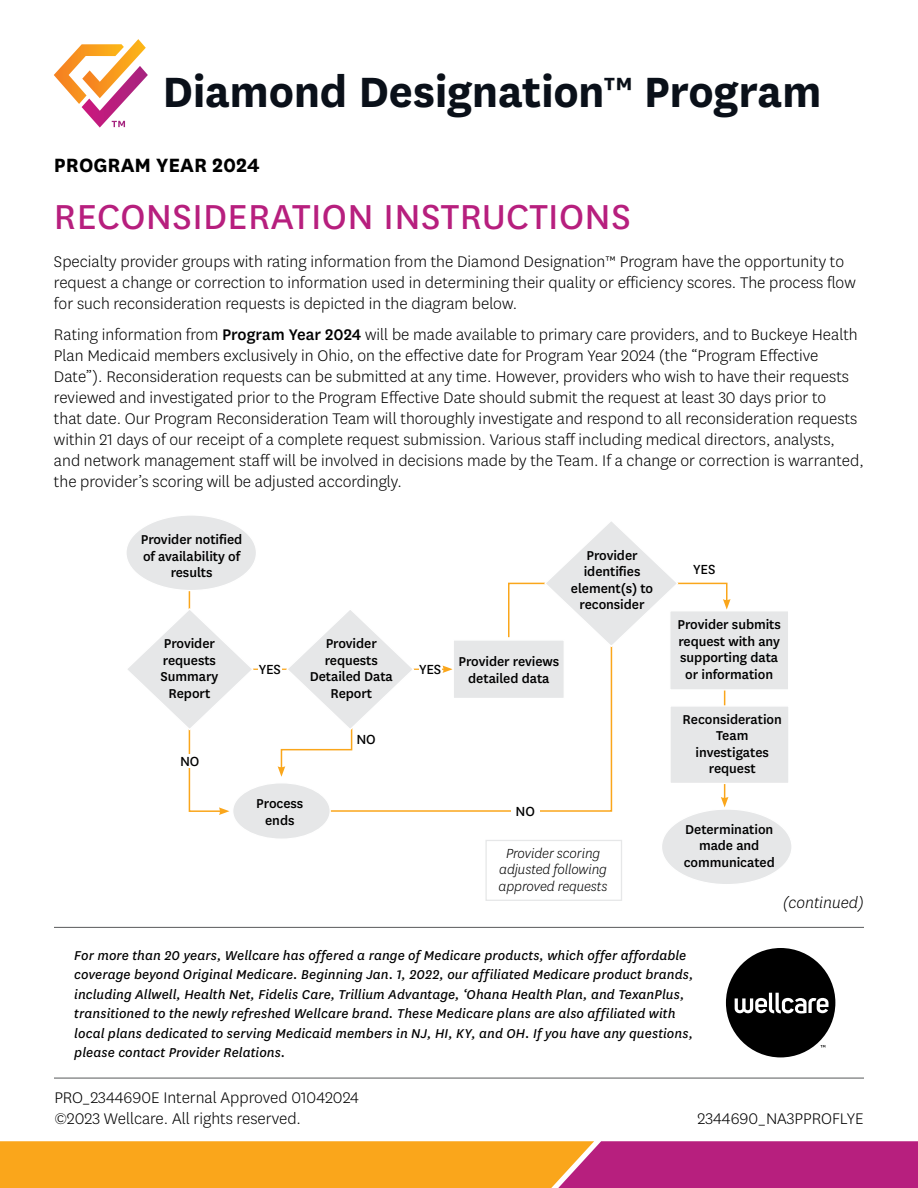
<style>
.page{position:relative;width:918px;height:1188px;background:#fff}
.page>*{position:absolute;margin:0;border:0;box-sizing:border-box;transform-origin:0 0}
.t1{font:700 49.5px "Centene Sans";letter-spacing:-.01em;color:#0a1019}
.t2{font:40.5px "Centene Sans";letter-spacing:.01em;color:#b71f7e}
.t3{font:700 22.5px "Centene Sans";color:#000}
.t4{font:300 18px/21px "Centene Sans";color:#000}
.t5{font:italic 300 18px "Centene Sans";color:#000}
.t6{font:italic 300 15.45px/16.6px "Centene Sans";letter-spacing:-.005em;color:#000;text-align:center}
.t7{font:15.45px "Centene Sans";letter-spacing:-.01em;color:#000}
.t8{font:italic 15px/19.5px "Centene Sans";letter-spacing:.005em;color:#000}
.t9{font:500 15px/16.5px "Centene Sans";letter-spacing:-.005em;color:#000;text-align:center}
.s1{font-weight:500}
</style>
<div class="page">
<svg style="left:331px;top:647px;width:282px;height:165px"></svg>
<hr style="left:239px;top:669px;width:206px;height:1px;background:#faa61b">
<svg style="left:0;top:1141px;width:918px;height:47px;background:#e17542"></svg>
<hr style="left:54px;top:927px;width:810px;height:1px;background:#58595b">
<hr style="left:54px;top:1078px;width:810px;height:1px;background:#58595b">
<div style="left:511px;top:804px;width:29px;height:12px;background:#fff"></div>
<div style="left:419px;top:663px;width:22px;height:11px;background:#fff"></div>
<div style="left:258px;top:662px;width:23px;height:12px;background:#fff"></div>
<div style="left:356px;top:732px;width:20px;height:14px;background:#fff"></div>
<svg style="left:54px;top:39px;width:94px;height:89px"></svg>
<hr style="left:724px;top:665px;width:1px;height:134px;background:#faa61b">
<svg style="left:721px;top:797px;width:7px;height:10px"></svg>
<svg style="left:508px;top:582px;width:223px;height:56px"></svg>
<svg style="left:442px;top:666px;width:11px;height:7px"></svg>
<svg style="left:278px;top:727px;width:75px;height:50px"></svg>
<svg style="left:188px;top:591px;width:41px;height:224px"></svg>
<div style="left:662px;top:809px;width:130px;height:76px;background:#e6e7e8;border-radius:50%"></div>
<div style="left:233px;top:783px;width:97px;height:56px;background:#e6e7e8;border-radius:50%"></div>
<div style="left:232px;top:782px;width:99px;height:58px;border:1px solid #fff;border-radius:50%"></div>
<div style="left:669px;top:705px;width:121px;height:79px;background:#e6e7e8;border:1px solid #fff"></div>
<div style="left:126px;top:515px;width:130px;height:76px;background:#e6e7e8;border-radius:50%"></div>
<svg style="left:126px;top:609px;width:127px;height:121px;fill:#e6e7e8"></svg>
<svg style="left:287px;top:609px;width:127px;height:121px;fill:#e6e7e8"></svg>
<svg style="left:545px;top:520px;width:133px;height:126px;fill:#e6e7e8"></svg>
<div style="left:453px;top:639px;width:112px;height:60px;background:#e6e7e8;border:1px solid #fff"></div>
<div style="left:669px;top:610px;width:120px;height:81px;background:#e6e7e8;border:1px solid #fff"></div>
<div style="left:485px;top:840px;width:137px;height:61px;border:1px solid #e6e7e8"></div>
<svg style="left:820px;top:1045px;width:5px;height:3px"></svg>
<div style="left:726px;top:948px;width:109px;height:109px;background:#000;border-radius:50%"></div>
<svg style="left:735px;top:993px;width:94px;height:21px"></svg>
<h1 class="t1" style="left:163px;top:57px;width:660px">Diamond Designation<span class="s1">™</span> Program</h1>
<p class="t3" style="left:54px;top:149px;width:208px">PROGRAM YEAR 2024</p>
<h2 class="t2" style="left:54px;top:190px;width:578px">RECONSIDERATION INSTRUCTIONS</h2>
<p class="t4" style="left:54px;top:250px;width:803px">Specialty provider groups with rating information from the Diamond Designation™ Program have the opportunity to request a change or correction to information used in determining their quality or efficiency scores. The process flow for such reconsideration requests is depicted in the diagram below.</p>
<p class="t4" style="left:54px;top:324px;width:811px">Rating information from <span class="s1">Program Year 2024</span> will be made available to primary care providers, and to Buckeye Health Plan Medicaid members exclusively in Ohio, on the effective date for Program Year 2024 (the “Program Effective Date”). Reconsideration requests can be submitted at any time. However, providers who wish to have their requests reviewed and investigated prior to the Program Effective Date should submit the request at least 30 days prior to<br>that date. Our Program Reconsideration Team will thoroughly investigate and respond to all reconsideration requests within 21 days of our receipt of a complete request submission. Various staff including medical directors, analysts, and network management staff will be involved in decisions made by the Team. If a change or correction is warranted, the provider’s scoring will be adjusted accordingly.</p>
<p class="t9" style="left:141px;top:531px;width:103px">Provider notified of availability of results</p>
<p class="t9" style="left:161px;top:635px;width:59px">Provider requests<br>Summary<br>Report</p>
<p class="t7" style="left:180px;top:751px;width:21px">NO</p>
<p class="t7" style="left:259px;top:659px;width:24px">YES</p>
<p class="t9" style="left:310px;top:634px;width:85px">Provider requests<br>Detailed Data<br>Report</p>
<p class="t7" style="left:356px;top:729px;width:21px">NO</p>
<p class="t9" style="left:256px;top:795px;width:49px">Process ends</p>
<p class="t9" style="left:571px;top:546px;width:84px">Provider identifies element(s) to reconsider</p>
<p class="t7" style="left:419px;top:659px;width:24px">YES</p>
<p class="t9" style="left:459px;top:653px;width:102px">Provider reviews detailed data</p>
<p class="t7" style="left:516px;top:801px;width:21px">NO</p>
<p class="t6" style="left:499px;top:844px;width:110px">Provider scoring adjusted following approved requests</p>
<p class="t7" style="left:693px;top:559px;width:24px">YES</p>
<p class="t9" style="left:678px;top:616px;width:105px">Provider submits request with any supporting data or information</p>
<p class="t9" style="left:683px;top:710px;width:101px">Reconsideration<br>Team investigates request</p>
<p class="t9" style="left:684px;top:820px;width:93px">Determination made and communicated</p>
<p class="t5" style="left:783px;top:891px;width:83px">(continued)</p>
<p class="t8" style="left:74px;top:945px;width:621px">For more than 20 years, Wellcare has offered a range of Medicare products, which offer affordable coverage beyond Original Medicare. Beginning Jan. 1, 2022, our affiliated Medicare product brands, including Allwell, Health Net, Fidelis Care, Trillium Advantage, ‘Ohana Health Plan, and TexanPlus, transitioned to the newly refreshed Wellcare brand. These Medicare plans are also affiliated with local plans dedicated to serving Medicaid members in NJ, HI, KY, and OH. If you have any questions, please contact Provider Relations.</p>
<p class="t4" style="left:54px;top:1086px;width:306px">PRO_2344690E Internal Approved 01042024</p>
<p class="t4" style="left:54px;top:1107px;width:248px">©2023 Wellcare. All rights reserved.</p>
<p class="t4" style="left:697px;top:1107px;width:168px">2344690_NA3PPROFLYE</p>
</div>
